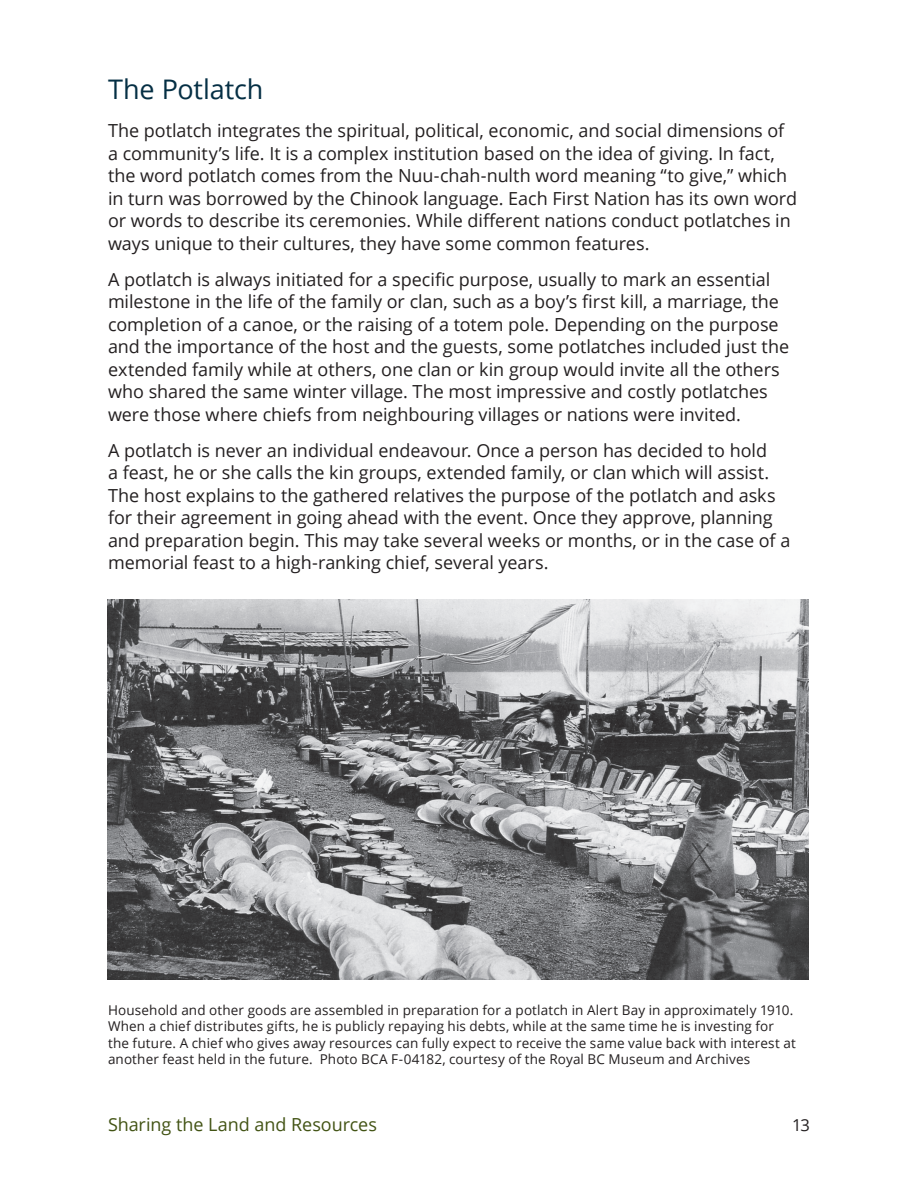
<style>
.page{position:relative;width:918px;height:1188px;background:#fff}
.page>*{position:absolute;margin:0;border:0;box-sizing:border-box;transform-origin:0 0}
.t1{font:27px "Open Sans";letter-spacing:-.005em;color:#052f44}
.Body{font:18px/22.5px "Open Sans";letter-spacing:-.005em;color:#231f20}
.t2{font:18px "Open Sans";letter-spacing:-.005em;color:#425314}
.t3{font:16.5px "Open Sans";color:#231f20}
.footnote{font:13.5px/16.5px "Open Sans";letter-spacing:.01em;color:#231f20}
</style>
<div class="page">
<img style="left:107px;top:600px;width:702px;height:379px">
<h2 class="t1" style="left:108px;top:70px;width:157px">The Potlatch</h2>
<p class="Body" style="left:108px;top:119px;width:691px">The potlatch integrates the spiritual, political, economic, and social dimensions of a community’s life. It is a complex institution based on the idea of giving. In fact, the word potlatch comes from the Nuu-chah-nulth word meaning “to give,” which in turn was borrowed by the Chinook language. Each First Nation has its own word or words to describe its ceremonies. While different nations conduct potlatches in ways unique to their cultures, they have some common features.</p>
<p class="Body" style="left:108px;top:268px;width:683px">A potlatch is always initiated for a specific purpose, usually to mark an essential milestone in the life of the family or clan, such as a boy’s first kill, a marriage, the completion of a canoe, or the raising of a totem pole. Depending on the purpose and the importance of the host and the guests, some potlatches included just the extended family while at others, one clan or kin group would invite all the others who shared the same winter village. The most impressive and costly potlatches were those where chiefs from neighbouring villages or nations were invited.</p>
<p class="Body" style="left:108px;top:439px;width:684px">A potlatch is never an individual endeavour. Once a person has decided to hold<br>a feast, he or she calls the kin groups, extended family, or clan which will assist.<br>The host explains to the gathered relatives the purpose of the potlatch and asks for their agreement in going ahead with the event. Once they approve, planning and preparation begin. This may take several weeks or months, or in the case of a memorial feast to a high-ranking chief, several years.</p>
<p class="footnote" style="left:108px;top:1001px;width:689px">Household and other goods are assembled in preparation for a potlatch in Alert Bay in approximately 1910.<br>When a chief distributes gifts, he is publicly repaying his debts, while at the same time he is investing for the future. A chief who gives away resources can fully expect to receive the same value back with interest at another feast held in the future. Photo BCA F-04182, courtesy of the Royal BC Museum and Archives</p>
<p class="t2" style="left:108px;top:1112px;width:270px">Sharing the Land and Resources</p>
<p class="t3" style="left:792px;top:1113px;width:19px">13</p>
</div>
